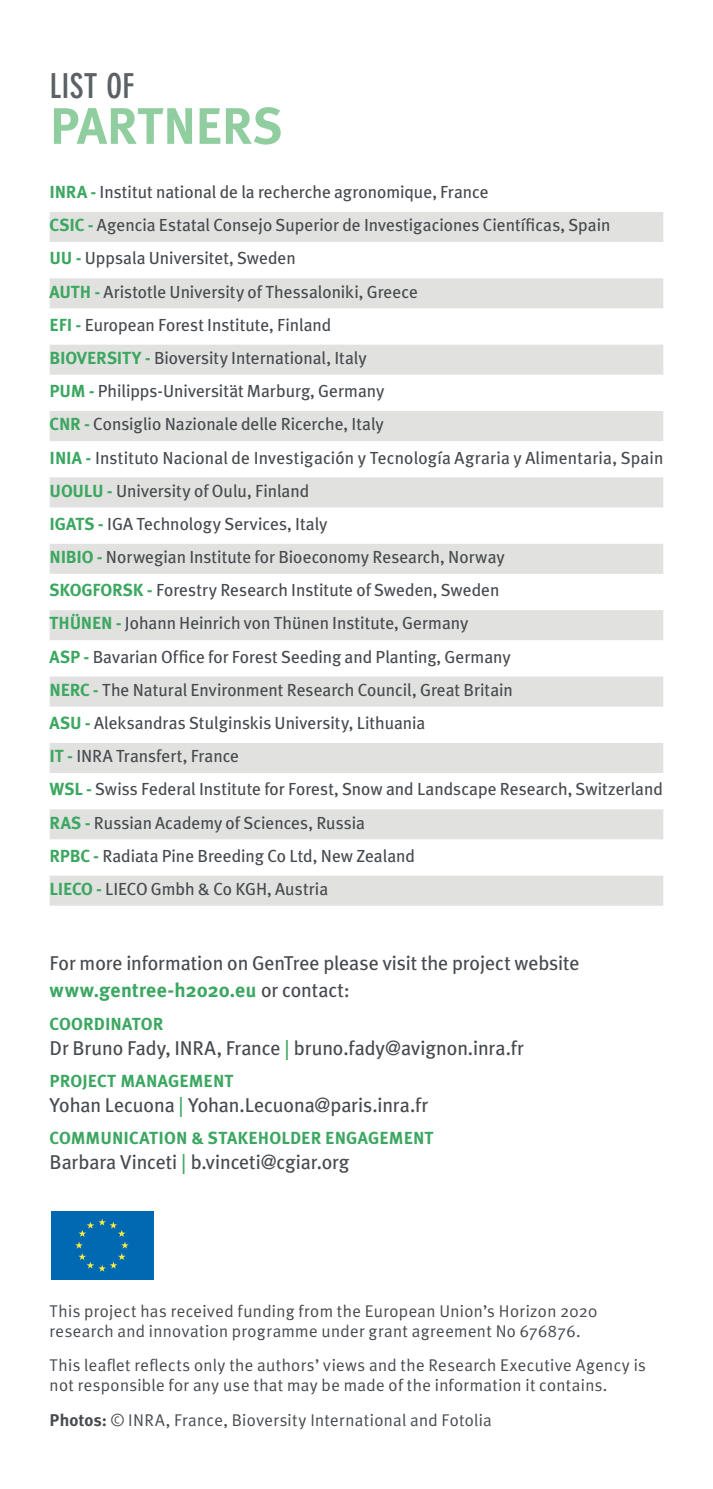
<style>
.page{position:relative;width:713px;height:1489px;background:#fff}
.page>*{position:absolute;margin:0;border:0;box-sizing:border-box;transform-origin:0 0}
.t1{font:700 51.25px "Meta Plus";color:#90cea0}
.t2{font:700 condensed 33.75px "DIN Neuzeit Grotesk";letter-spacing:.005em;color:#5b6266}
.t3{font:20px/27.5px "Meta Plus";letter-spacing:-.005em;color:#474b4f}
.t4{font:17.5px/33.2px "Meta Plus";color:#474b4f}
.t5{font:700 17.5px "Meta Plus";letter-spacing:.015em;color:#3ca761}
.t6{font:17px/20px "Meta Plus Normal";letter-spacing:.02em;color:#474b4f}
.s1{font-weight:700;color:#3ca761}
.s2{font-family:"Akzidenz Grotesk BE";font-stretch:condensed;color:#3ca761}
.s3{font-family:"Meta Plus";font-weight:700}
</style>
<div class="page">
<div style="left:50px;top:212px;width:613px;height:30px;background:#e1e2df"></div>
<div style="left:50px;top:278px;width:613px;height:30px;background:#e1e2df"></div>
<div style="left:50px;top:345px;width:613px;height:30px;background:#e1e2df"></div>
<div style="left:50px;top:411px;width:613px;height:30px;background:#e1e2df"></div>
<div style="left:50px;top:477px;width:613px;height:30px;background:#e1e2df"></div>
<div style="left:50px;top:544px;width:613px;height:30px;background:#e1e2df"></div>
<div style="left:50px;top:610px;width:613px;height:30px;background:#e1e2df"></div>
<div style="left:50px;top:676px;width:613px;height:30px;background:#e1e2df"></div>
<div style="left:50px;top:743px;width:613px;height:30px;background:#e1e2df"></div>
<div style="left:50px;top:809px;width:613px;height:30px;background:#e1e2df"></div>
<div style="left:50px;top:875px;width:613px;height:30px;background:#e1e2df"></div>
<div style="left:51px;top:1210px;width:103px;height:68px;background:#0069b2"></div>
<svg style="left:75px;top:1219px;width:54px;height:52px"></svg>
<h2 class="t2" style="left:50px;top:66px;width:86px">List of</h2>
<h1 class="t1" style="left:50px;top:96px;width:234px">PARTNERS</h1>
<p class="t4" style="left:50px;top:175px;width:614px;text-indent:41px"><span class="s1">-</span> Institut national de la recherche agronomique, France<br><span class="s1">CSIC -</span> Agencia Estatal Consejo Superior de Investigaciones Científicas, Spain<br><span class="s1">UU -</span> Uppsala Universitet, Sweden<br><span class="s1">AUTH -</span> Aristotle University of Thessaloniki, Greece<br><span class="s1">EFI -</span> European Forest Institute, Finland<br><span class="s1">BIOVERSITY -</span> Bioversity International, Italy<br><span class="s1">PUM -</span> Philipps-Universität Marburg, Germany<br><span class="s1">CNR -</span> Consiglio Nazionale delle Ricerche, Italy<br><span class="s1">INIA -</span> Instituto Nacional de Investigación y Tecnología Agraria y Alimentaria, Spain <span class="s1">UOULU -</span> University of Oulu, Finland<br><span class="s1">IGATS</span></p>
<p class="t5" style="left:50px;top:182px;width:17px">INRA</p>
<p class="t4" style="left:50px;top:507px;width:456px;text-indent:48px"><span class="s1">-</span> IGA Technology Services, Italy<br><span class="s1">NIBIO -</span> Norwegian Institute for Bioeconomy Research, Norway <span class="s1">SKOGFORSK -</span> Forestry Research Institute of Sweden, Sweden <span class="s1">THÜNEN</span></p>
<p class="t4" style="left:116px;top:606px;width:354px"><span class="s1">-</span> Johann Heinrich von Thünen Institute, Germany</p>
<p class="t4" style="left:50px;top:639px;width:614px;text-indent:34px"><span class="s1">-</span> Bavarian Office for Forest Seeding and Planting, Germany<br><span class="s1">NERC -</span> The Natural Environment Research Council, Great Britain<br><span class="s1">ASU -</span> Aleksandras Stulginskis University, Lithuania<br><span class="s1">IT -</span> INRA Transfert, France<br><span class="s1">WSL -</span> Swiss Federal Institute for Forest, Snow and Landscape Research, Switzerland <span class="s1">RAS</span></p>
<p class="t5" style="left:50px;top:646px;width:12px">ASP</p>
<p class="t4" style="left:50px;top:805px;width:367px;text-indent:35px"><span class="s1">-</span> Russian Academy of Sciences, Russia<br><span class="s1">RPBC -</span> Radiata Pine Breeding Co Ltd, New Zealand<br><span class="s1">LIECO -</span> LIECO Gmbh &amp; Co KGH, Austria</p>
<p class="t3" style="left:50px;top:949px;width:531px">For more information on GenTree please visit the project website<br><span class="s1">WWW.GENTREE-H2020.EU</span> or contact:</p>
<p class="t5" style="left:50px;top:1013px;width:115px">COORDINATOR</p>
<p class="t3" style="left:50px;top:1033px;width:475px">Dr Bruno Fady, INRA, France <span class="s2">|</span> bruno.fady@avignon.inra.fr</p>
<p class="t5" style="left:50px;top:1070px;width:182px">PROJECT MANAGEMENT</p>
<p class="t3" style="left:50px;top:1090px;width:380px">Yohan Lecuona <span class="s2">|</span> Yohan.Lecuona@paris.inra.fr</p>
<p class="t5" style="left:50px;top:1127px;width:36px">COMMU</p>
<p class="t5" style="left:112px;top:1127px;width:320px">NICATION &amp; STAKEHOLDER ENGAGEMENT</p>
<p class="t3" style="left:50px;top:1147px;width:301px">Barbara Vinceti <span class="s2">|</span> b.vinceti@cgiar.org</p>
<p class="t6" style="left:50px;top:1300px;width:549px">This project has received funding from the European Union’s Horizon 2020 research and innovation programme under grant agreement No 676876.</p>
<p class="t6" style="left:50px;top:1355px;width:597px">This leaflet reflects only the authors’ views and the Research Executive Agency is not responsible for any use that may be made of the information it contains.</p>
<p class="t6" style="left:50px;top:1409px;width:443px"><span class="s3">PHOTOS:</span> © INRA, France, Bioversity International and Fotolia</p>
</div>
